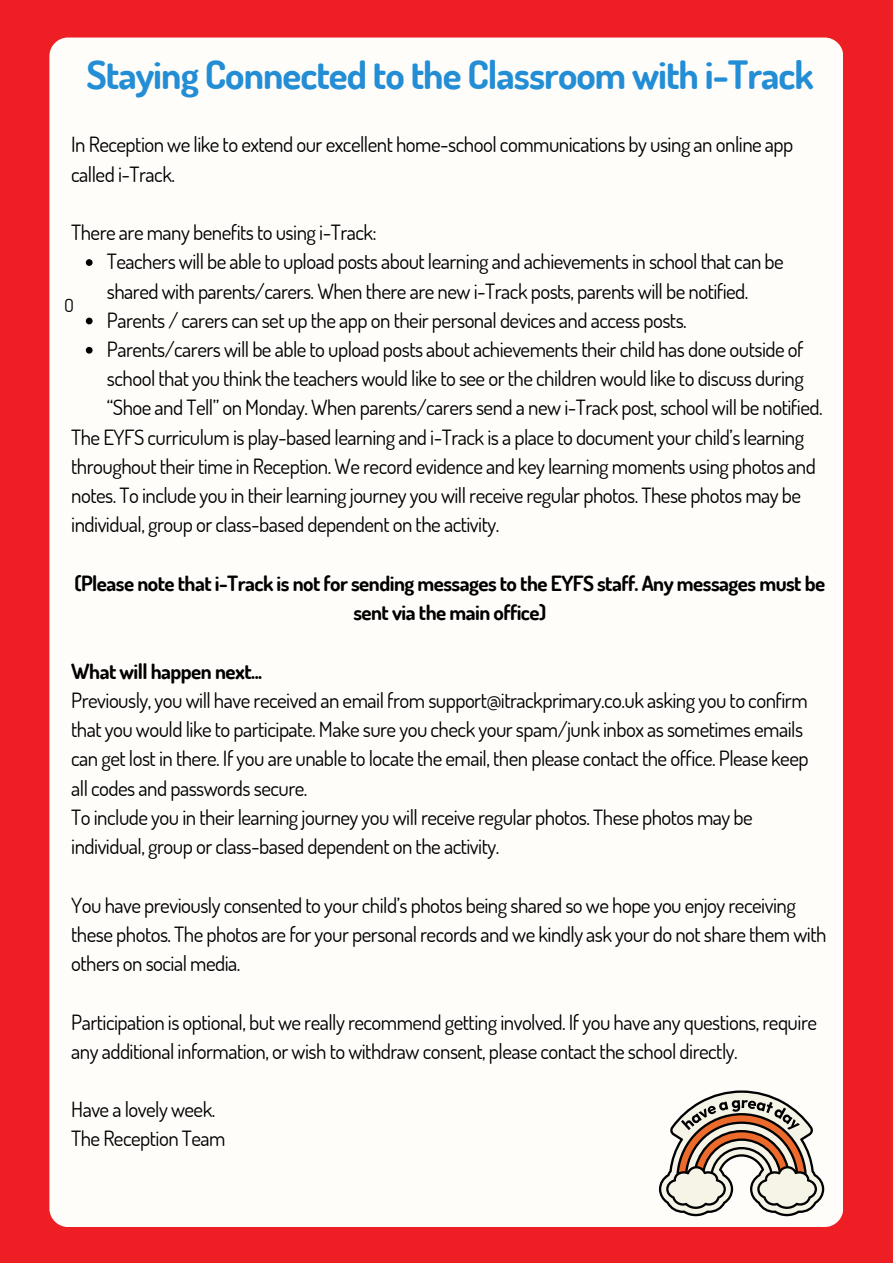
<style>
.page{position:relative;width:893px;height:1264px;background:#fff}
.page>*{position:absolute;margin:0;border:0;box-sizing:border-box;transform-origin:0 0}
.t1{font:700 39px "Dosis";letter-spacing:-.025em;color:#238ed5}
.t2{font:21px/29.2px "Dosis";letter-spacing:-.025em;color:#000}
.t3{font:700 21px/29.2px "Dosis";letter-spacing:-.025em;color:#000;text-align:center}
.t4{font:18px "Dosis";color:#000}
</style>
<div class="page">
<div style="left:0;top:0;width:892px;height:1262px;background:#ed1f25"></div>
<div style="left:49px;top:38px;width:794px;height:1188px;background:#fffdfa;border-radius:19px"></div>
<svg style="left:659px;top:1090px;width:165px;height:126px"></svg>
<svg style="left:86px;top:259px;width:7px;height:7px"></svg>
<svg style="left:86px;top:317px;width:7px;height:7px"></svg>
<svg style="left:86px;top:347px;width:7px;height:6px"></svg>
<p class="t1" style="left:86px;top:49px;width:728px">Staying Connected to the Classroom with i-Track</p>
<p class="t2" style="left:71px;top:129px;width:723px">In Reception we like to extend our excellent home-school communications by using an online app called i-Track.</p>
<p class="t2" style="left:71px;top:217px;width:307px">There are many benefits to using i-Track:</p>
<p class="t4" style="left:64px;top:293px;width:11px">O</p>
<p class="t2" style="left:107px;top:246px;width:678px">Teachers will be able to upload posts about learning and achievements in school that can be shared with parents/carers. When there are new i-Track posts, parents will be notified.</p>
<p class="t2" style="left:107px;top:305px;width:581px">Parents / carers can set up the app on their personal devices and access posts.</p>
<p class="t2" style="left:107px;top:334px;width:717px">Parents/carers will be able to upload posts about achievements their child has done outside of school that you think the teachers would like to see or the children would like to discuss during “Shoe and Tell” on Monday. When parents/carers send a new i-Track post, school will be notified.</p>
<p class="t2" style="left:71px;top:422px;width:746px">The EYFS curriculum is play-based learning and i-Track is a place to document your child’s learning throughout their time in Reception. We record evidence and key learning moments using photos and notes. To include you in their learning journey you will receive regular photos. These photos may be individual, group or class-based dependent on the activity.</p>
<p class="t3" style="left:74px;top:568px;width:752px">(Please note that i-Track is not for sending messages to the EYFS staff. Any messages must be sent via the main office)</p>
<p class="t3" style="left:71px;top:655px;width:192px">What will happen next...</p>
<p class="t2" style="left:71px;top:685px;width:738px">Previously, you will have received an email from support@itrackprimary.co.uk asking you to confirm that you would like to participate. Make sure you check your spam/junk inbox as sometimes emails can get lost in there. If you are unable to locate the email, then please contact the office. Please keep all codes and passwords secure.</p>
<p class="t2" style="left:71px;top:802px;width:683px">To include you in their learning journey you will receive regular photos. These photos may be individual, group or class-based dependent on the activity.</p>
<p class="t2" style="left:71px;top:889px;width:756px">You have previously consented to your child’s photos being shared so we hope you enjoy receiving these photos. The photos are for your personal records and we kindly ask your do not share them with others on social media.</p>
<p class="t2" style="left:71px;top:1006px;width:747px">Participation is optional, but we really recommend getting involved. If you have any questions, require any additional information, or wish to withdraw consent, please contact the school directly.</p>
<p class="t2" style="left:71px;top:1094px;width:145px">Have a lovely week.</p>
<p class="t2" style="left:71px;top:1123px;width:156px">The Reception Team</p>
</div>
